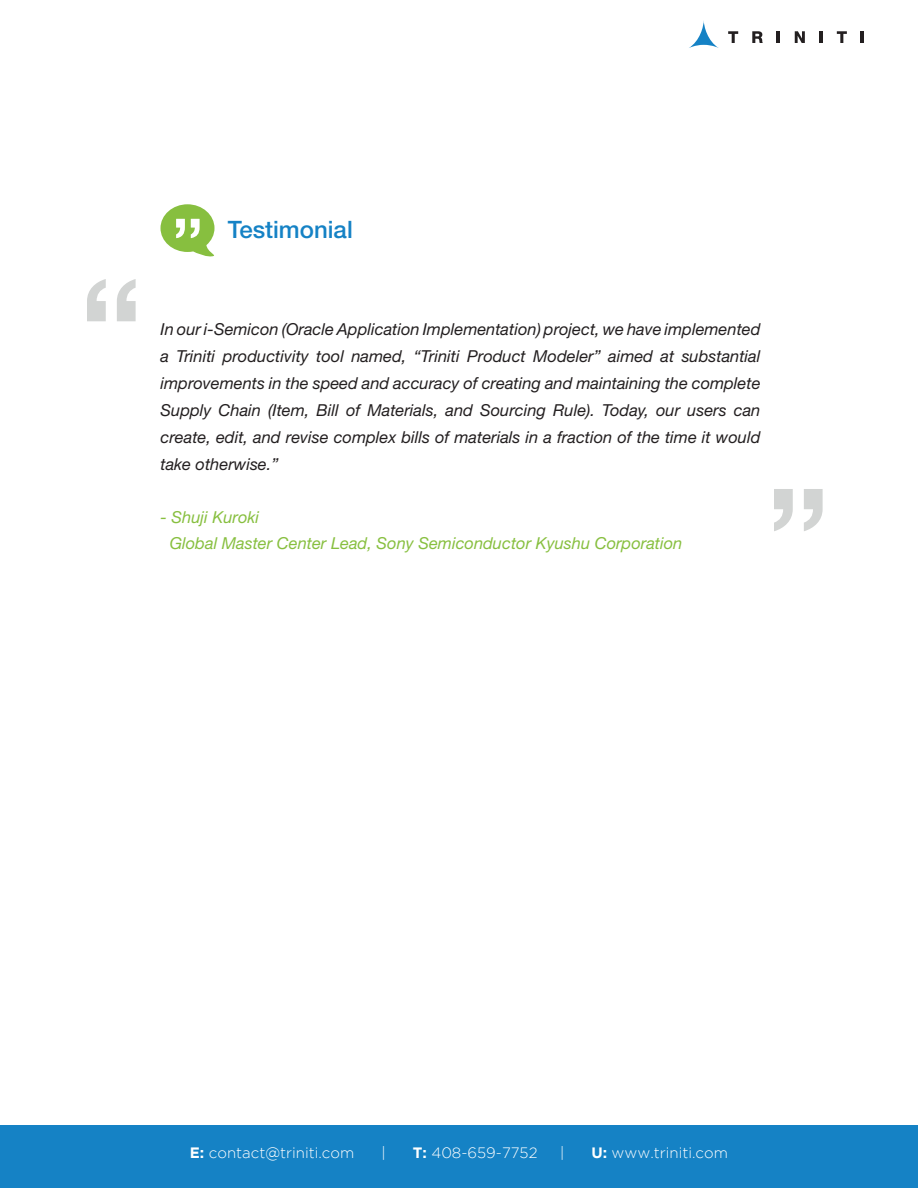
<style>
.page{position:relative;width:918px;height:1188px;background:#fff}
.page>*{position:absolute;margin:0;border:0;box-sizing:border-box;transform-origin:0 0}
.t1{font:500 150px "Helvetica Neue LT Std";color:#d2d4d3}
.t2{font:500 24px "Helvetica Neue LT Std";color:#1582c5}
.t3{font:italic 16.5px/27px "Helvetica Neue LT Std";color:#231f20;text-align:justify}
.t4{font:italic 16.5px/26.5px "Helvetica Neue LT Std";color:#87bf3f}
.t5{font:300 15px "Gotham";color:#fff}
.s1{font-weight:700}
</style>
<div class="page">
<div style="left:0;top:1125px;width:918px;height:63px;background:#1582c5"></div>
<svg style="left:689px;top:21px;width:30px;height:27px"></svg>
<svg style="left:728px;top:31px;width:10px;height:12px"></svg>
<svg style="left:752px;top:31px;width:11px;height:12px"></svg>
<svg style="left:777px;top:31px;width:3px;height:12px"></svg>
<svg style="left:795px;top:31px;width:10px;height:12px"></svg>
<svg style="left:820px;top:31px;width:3px;height:12px"></svg>
<svg style="left:837px;top:31px;width:10px;height:12px"></svg>
<svg style="left:861px;top:31px;width:3px;height:12px"></svg>
<svg style="left:160px;top:204px;width:55px;height:53px"></svg>
<h1 class="t1" style="left:78px;top:243px;width:68px">“</h1>
<h2 class="t2" style="left:228px;top:216px;width:126px">Testimonial</h2>
<p class="t3" style="left:160px;top:315px;width:602px">In our i-Semicon (Oracle Application Implementation) project, we have implemented a Triniti productivity tool named, “Triniti Product Modeler” aimed at substantial improvements in the speed and accuracy of creating and maintaining the complete Supply Chain (Item, Bill of Materials, and Sourcing Rule). Today, our users can create, edit, and revise complex bills of materials in a fraction of the time it would take otherwise.”</p>
<p class="t4" style="left:170px;top:503px;width:514px;text-indent:-9px">- Shuji Kuroki<br>Global Master Center Lead, Sony Semiconductor Kyushu Corporation</p>
<h1 class="t1" style="left:765px;top:453px;width:68px">”</h1>
<p class="t5" style="left:190px;top:1145px;width:166px"><span class="s1">E:</span> contact@triniti.com</p>
<p class="t5" style="left:381px;top:1145px;width:6px">|</p>
<p class="t5" style="left:413px;top:1145px;width:126px"><span class="s1">T:</span> 408-659-7752</p>
<p class="t5" style="left:560px;top:1145px;width:6px">|</p>
<p class="t5" style="left:591px;top:1145px;width:138px"><span class="s1">U:</span> www.triniti.com</p>
</div>
